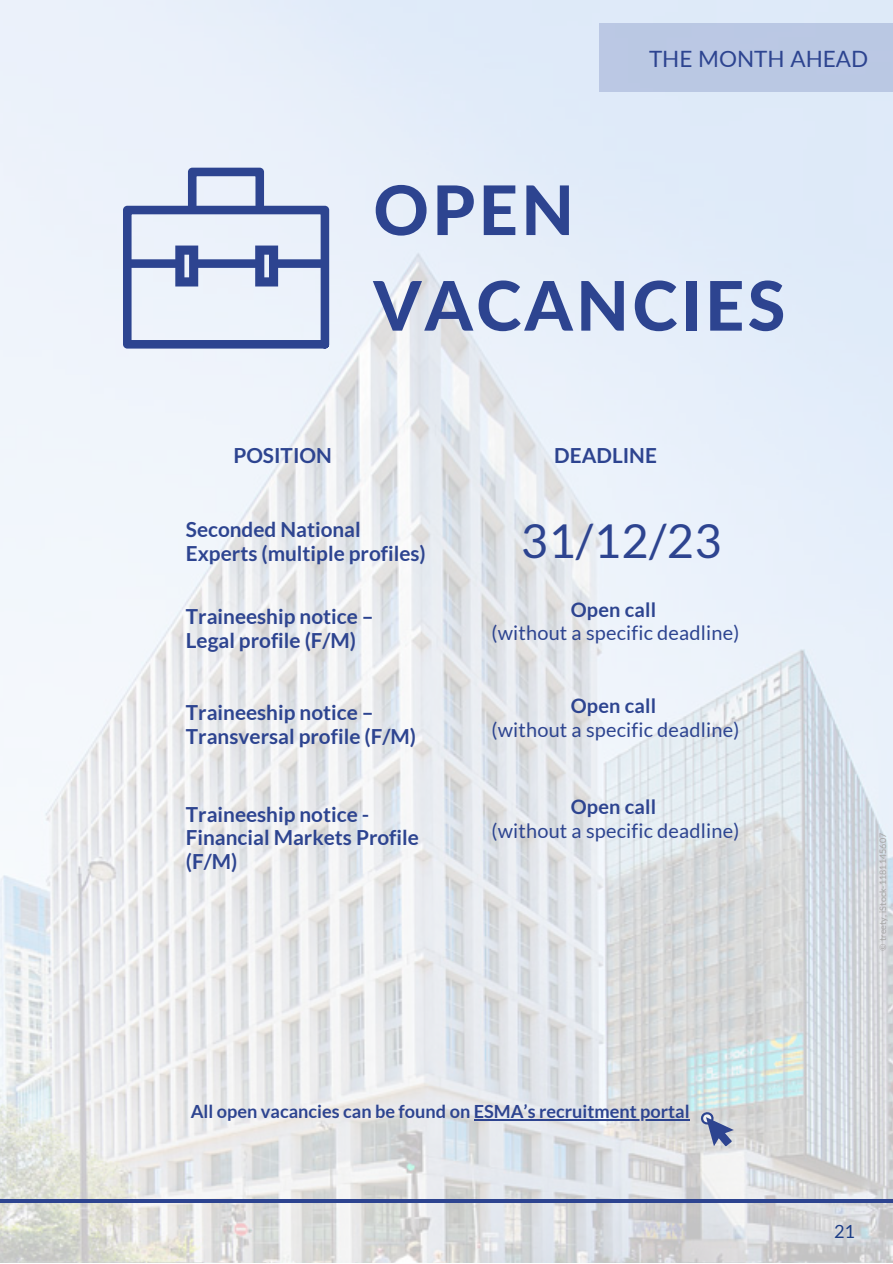
<style>
.page{position:relative;width:893px;height:1264px;background:#fff}
.page>*{position:absolute;margin:0;border:0;box-sizing:border-box;transform-origin:0 0}
.t1{font:800 68.4px/95.6px "Lato";letter-spacing:.05em;color:#2d4490}
.t2{font:46.8px "Lato";color:#2d4490}
.t3{font:22.5px "Lato";color:#2d4490}
.t4{font:700 20.7px/23.5px "Lato";color:#2d4490}
.t5{font:19.95px "Lato";letter-spacing:.01em;color:#2d4490}
.t6{font:700 19.95px "Lato";letter-spacing:.01em;color:#2d4490}
.t7{font:700 18.15px "Lato";color:#2d4490}
.t8{font:18.15px "Lato";color:#1c3d86}
.t9{font:9px "Lato";color:#a6a6a6}
</style>
<div class="page">
<img style="left:0;top:0;width:892px;height:1262px">
<hr style="left:0;top:1199px;width:892px;height:3px;background:#2d4490">
<svg style="left:123px;top:168px;width:207px;height:182px;background:#bec8e1"></svg>
<div style="left:193px;top:259px;width:69px;height:9px;background:#2d4490;border-radius:2px"></div>
<div style="left:273px;top:259px;width:55px;height:9px;background:#2d4490"></div>
<hr style="left:474px;top:1119px;width:215px;height:1px;background:#2d4490">
<svg style="left:700px;top:1111px;width:33px;height:35px"></svg>
<div style="left:599px;top:24px;width:293px;height:68px;background:#bac8e3"></div>
<p class="t3" style="left:649px;top:45px;width:221px">THE MONTH AHEAD</p>
<h1 class="t1" style="left:373px;top:161px;width:413px">OPEN<br>VACANCIES</h1>
<p class="t4" style="left:233px;top:443px;width:100px">POSITION</p>
<p class="t4" style="left:554px;top:443px;width:104px">DEADLINE</p>
<p class="t4" style="left:186px;top:517px;width:241px">Seconded National<br>Experts (multiple profiles)</p>
<h2 class="t2" style="left:520px;top:512px;width:202px">31/12/23</h2>
<p class="t4" style="left:186px;top:604px;width:189px">Traineeship notice –<br>Legal profile (F/M)</p>
<p class="t6" style="left:570px;top:597px;width:87px">Open call</p>
<p class="t5" style="left:491px;top:620px;width:249px">(without a specific deadline)</p>
<p class="t4" style="left:186px;top:700px;width:231px">Traineeship notice –<br>Transversal profile (F/M)</p>
<p class="t4" style="left:186px;top:801px;width:234px">Traineeship notice -<br>Financial Markets Profile (F/M)</p>
<p class="t6" style="left:570px;top:693px;width:87px">Open call</p>
<p class="t5" style="left:491px;top:717px;width:249px">(without a specific deadline)</p>
<p class="t6" style="left:570px;top:794px;width:87px">Open call</p>
<p class="t5" style="left:491px;top:818px;width:249px">(without a specific deadline)</p>
<p class="t9" style="left:877px;top:950px;width:119px;rotate:-90deg">© treety, iStock-1181145607</p>
<p class="t7" style="left:191px;top:1100px;width:500px">All open vacancies can be found on ESMA’s recruitment portal</p>
<p class="t8" style="left:834px;top:1219px;width:23px">21</p>
</div>
